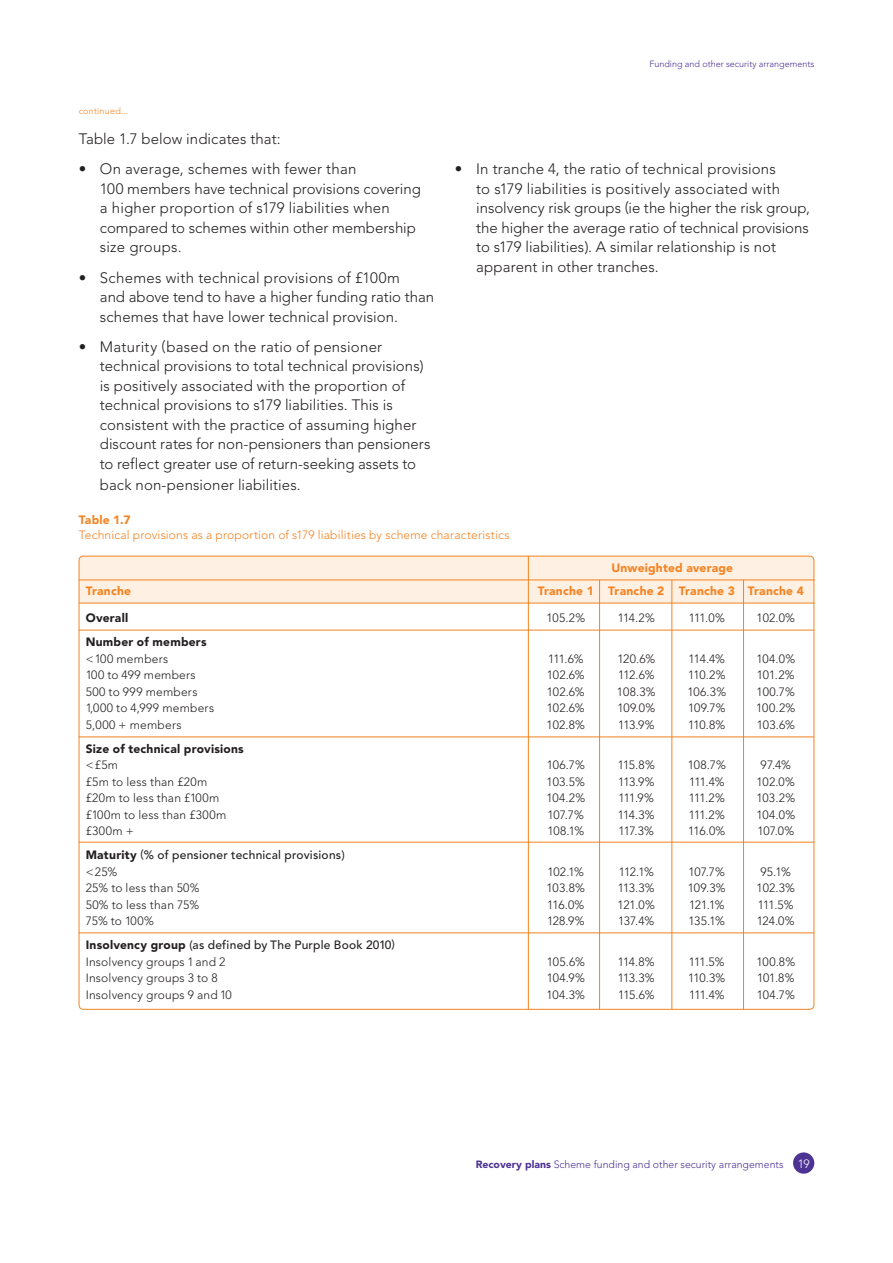
<style>
.page{position:relative;width:893px;height:1263px;background:#fff}
.page>*{position:absolute;margin:0;border:0;box-sizing:border-box;transform-origin:0 0}
.t1{font:300 15px/19.5px "Avenir LT Std";letter-spacing:.005em;color:#231f20}
.t2{font:300 12px "Avenir LT Std";letter-spacing:.015em;color:#231f20}
.t3{font:500 12px "Avenir LT Std";letter-spacing:.02em;color:#231f20}
.t4{font:300 12px "Avenir LT Std";letter-spacing:.015em;color:#f58220}
.t5{font:900 12px "Avenir LT Std";letter-spacing:.02em;color:#f58220}
.t6{font:900 12px "Avenir LT Std";letter-spacing:.02em;color:#231f20}
.t7{font:300 10.5px "Avenir LT Std";color:#4d3394}
.t8{font:300 9px "Avenir LT Std";color:#4d3394}
.t9{font:300 9px "Avenir LT Std";letter-spacing:.025em;color:#f58220}
.s1{font-weight:900}
.s2{font-size:12px;color:#fff}
</style>
<div class="page">
<svg style="left:79px;top:556px;width:735px;height:47px"></svg>
<hr style="left:79px;top:603px;width:735px;height:1px;background:#f58220">
<hr style="left:599px;top:580px;width:1px;height:429px;background:#f58220">
<hr style="left:671px;top:580px;width:1px;height:429px;background:#f58220">
<hr style="left:743px;top:580px;width:1px;height:429px;background:#f58220">
<hr style="left:528px;top:556px;width:1px;height:453px;background:#f58220">
<hr style="left:79px;top:736px;width:735px;height:1px;background:#f58220">
<hr style="left:79px;top:932px;width:735px;height:1px;background:#f58220">
<hr style="left:79px;top:842px;width:735px;height:1px;background:#f58220">
<hr style="left:79px;top:579px;width:735px;height:1px;background:#f58220">
<hr style="left:79px;top:630px;width:735px;height:1px;background:#f58220">
<div style="left:793px;top:1152px;width:21px;height:22px;background:#4d3394;border-radius:50%"></div>
<p class="t9" style="left:79px;top:106px;width:51px">continued...</p>
<p class="t1" style="left:79px;top:129px;width:204px">Table 1.7 below indicates that:</p>
<p class="t1" style="left:100px;top:160px;width:323px;text-indent:-21px">• On average, schemes with fewer than<br>100 members have technical provisions covering a higher propor tion of s179 liabilities when compared to schemes within other membership size groups.</p>
<p class="t1" style="left:100px;top:268px;width:336px;text-indent:-21px">• Schemes with technical provisions of £10 0m<br>and above tend to have a higher funding ratio than schemes that have lower technical provision.</p>
<p class="t1" style="left:100px;top:337px;width:332px;text-indent:-21px">• Maturity (based on the ratio of pensioner technical provisions to total technical provisions) is positively associated with the proportion of technical provisions to s179 liabilities. This is consistent with the practice of assuming higher discount rates for non-pensioners than pensioners to reflect greater use of return-seeking assets to</p>
<p class="t1" style="left:100px;top:475px;width:202px">back non-pensioner liabilities.</p>
<p class="t8" style="left:649px;top:59px;width:166px">Funding and other security arrangements</p>
<p class="t1" style="left:476px;top:159px;width:335px;text-indent:-21px">• In tranche 4, the ratio of technical provisions<br>to s179 liabilities is positively associated with insolvency risk groups (ie the higher the risk group, the higher the average ratio of technical provisions to s179 liabilities). A similar relationship is not apparent in other tranches.</p>
<p class="t5" style="left:79px;top:512px;width:53px">Table 1.7</p>
<p class="t4" style="left:79px;top:527px;width:432px">Technical provisions as a proportion of s179 liabilities by scheme characteristic s</p>
<p class="t5" style="left:611px;top:561px;width:123px">Unweighted average</p>
<p class="t5" style="left:86px;top:584px;width:47px">Tranche</p>
<p class="t5" style="left:538px;top:584px;width:58px">Tranche 1</p>
<p class="t5" style="left:608px;top:584px;width:58px">Tranche 2</p>
<p class="t5" style="left:679px;top:584px;width:58px">Tranche 3</p>
<p class="t5" style="left:748px;top:584px;width:58px">Tranche 4</p>
<p class="t6" style="left:86px;top:611px;width:44px">Overall</p>
<p class="t2" style="left:546px;top:611px;width:40px">105.2%</p>
<p class="t2" style="left:618px;top:611px;width:39px">114.2%</p>
<p class="t2" style="left:689px;top:611px;width:38px">111.0%</p>
<p class="t2" style="left:757px;top:611px;width:40px">102.0%</p>
<p class="t6" style="left:86px;top:635px;width:122px">Number of members</p>
<p class="t2" style="left:86px;top:651px;width:84px">&lt; 100 members</p>
<p class="t2" style="left:548px;top:651px;width:37px">111.6%</p>
<p class="t2" style="left:617px;top:651px;width:39px">120.6%</p>
<p class="t2" style="left:689px;top:651px;width:38px">114.4%</p>
<p class="t2" style="left:756px;top:651px;width:40px">104.0%</p>
<p class="t2" style="left:86px;top:668px;width:111px">100 to 499 members</p>
<p class="t2" style="left:547px;top:668px;width:39px">102.6%</p>
<p class="t2" style="left:618px;top:668px;width:38px">112.6%</p>
<p class="t2" style="left:688px;top:668px;width:39px">110.2%</p>
<p class="t2" style="left:757px;top:668px;width:39px">101.2%</p>
<p class="t2" style="left:86px;top:684px;width:113px">50 0 to 999 members</p>
<p class="t2" style="left:547px;top:684px;width:39px">102.6%</p>
<p class="t2" style="left:617px;top:684px;width:40px">108.3%</p>
<p class="t2" style="left:687px;top:684px;width:40px">10 6.3%</p>
<p class="t2" style="left:757px;top:684px;width:40px">10 0.7%</p>
<p class="t2" style="left:86px;top:701px;width:130px">1,0 0 0 to 4,999 members</p>
<p class="t2" style="left:547px;top:701px;width:39px">102.6%</p>
<p class="t2" style="left:617px;top:701px;width:39px">109.0%</p>
<p class="t2" style="left:688px;top:701px;width:39px">109.7%</p>
<p class="t2" style="left:756px;top:701px;width:41px">10 0.2%</p>
<p class="t2" style="left:86px;top:717px;width:97px">5,0 0 0 + members</p>
<p class="t2" style="left:547px;top:717px;width:40px">102.8%</p>
<p class="t2" style="left:618px;top:717px;width:38px">113.9 %</p>
<p class="t2" style="left:688px;top:717px;width:39px">110.8%</p>
<p class="t2" style="left:757px;top:717px;width:39px">103.6%</p>
<p class="t6" style="left:86px;top:741px;width:160px">Size of technical provisions</p>
<p class="t2" style="left:86px;top:758px;width:34px">&lt; £5m</p>
<p class="t2" style="left:547px;top:758px;width:40px">106.7%</p>
<p class="t2" style="left:618px;top:758px;width:38px">115.8%</p>
<p class="t2" style="left:688px;top:758px;width:40px">108.7%</p>
<p class="t2" style="left:761px;top:758px;width:32px">97.4%</p>
<p class="t2" style="left:86px;top:774px;width:123px">£5m to less than £20m</p>
<p class="t2" style="left:547px;top:774px;width:40px">103.5%</p>
<p class="t2" style="left:618px;top:774px;width:38px">113.9%</p>
<p class="t2" style="left:689px;top:774px;width:37px">111.4%</p>
<p class="t2" style="left:757px;top:774px;width:40px">102.0%</p>
<p class="t2" style="left:86px;top:791px;width:135px">£20m to less than £10 0m</p>
<p class="t2" style="left:546px;top:791px;width:40px">104.2%</p>
<p class="t2" style="left:618px;top:791px;width:37px">111.9%</p>
<p class="t2" style="left:689px;top:791px;width:38px">111.2%</p>
<p class="t2" style="left:756px;top:791px;width:40px">103.2%</p>
<p class="t2" style="left:86px;top:807px;width:142px">£10 0m to less than £30 0m</p>
<p class="t2" style="left:548px;top:807px;width:38px">107.7%</p>
<p class="t2" style="left:618px;top:807px;width:38px">114.3%</p>
<p class="t2" style="left:689px;top:807px;width:38px">111.2%</p>
<p class="t2" style="left:756px;top:807px;width:40px">104.0%</p>
<p class="t2" style="left:86px;top:824px;width:50px">£30 0m +</p>
<p class="t2" style="left:547px;top:824px;width:38px">108.1%</p>
<p class="t2" style="left:618px;top:824px;width:37px">117.3%</p>
<p class="t2" style="left:688px;top:824px;width:39px">116.0%</p>
<p class="t2" style="left:757px;top:824px;width:38px">107.0%</p>
<p class="t3" style="left:86px;top:848px;width:261px"><span class="s1">Maturity</span> (% of pensioner technical provisions)</p>
<p class="t2" style="left:86px;top:864px;width:33px">&lt; 25%</p>
<p class="t2" style="left:547px;top:864px;width:38px">102.1%</p>
<p class="t2" style="left:619px;top:864px;width:37px">112.1%</p>
<p class="t2" style="left:689px;top:864px;width:38px">107.7%</p>
<p class="t2" style="left:761px;top:864px;width:32px">95.1%</p>
<p class="t2" style="left:86px;top:881px;width:115px">25% to less than 50%</p>
<p class="t2" style="left:547px;top:881px;width:40px">103.8%</p>
<p class="t2" style="left:618px;top:881px;width:38px">113.3%</p>
<p class="t2" style="left:688px;top:881px;width:39px">109.3%</p>
<p class="t2" style="left:757px;top:881px;width:40px">102.3%</p>
<p class="t2" style="left:86px;top:897px;width:115px">50% to less than 75%</p>
<p class="t2" style="left:547px;top:897px;width:39px">116.0%</p>
<p class="t2" style="left:618px;top:897px;width:39px">121.0%</p>
<p class="t2" style="left:689px;top:897px;width:37px">121.1%</p>
<p class="t2" style="left:758px;top:897px;width:37px">111.5%</p>
<p class="t2" style="left:86px;top:914px;width:70px">75% to 10 0%</p>
<p class="t2" style="left:547px;top:914px;width:39px">128.9%</p>
<p class="t2" style="left:618px;top:914px;width:37px">137.4%</p>
<p class="t2" style="left:689px;top:914px;width:38px">135.1%</p>
<p class="t2" style="left:757px;top:914px;width:39px">124.0%</p>
<p class="t3" style="left:86px;top:938px;width:311px"><span class="s1">Insolvency group</span> (as defined by The Purple Book 2010)</p>
<p class="t2" style="left:86px;top:954px;width:141px">Insolvency groups 1 and 2</p>
<p class="t2" style="left:547px;top:954px;width:40px">105.6%</p>
<p class="t2" style="left:618px;top:954px;width:38px">114.8%</p>
<p class="t2" style="left:689px;top:954px;width:37px">111.5%</p>
<p class="t2" style="left:756px;top:954px;width:40px">10 0.8%</p>
<p class="t2" style="left:86px;top:971px;width:134px">Insolvency groups 3 to 8</p>
<p class="t2" style="left:547px;top:971px;width:40px">10 4.9%</p>
<p class="t2" style="left:618px;top:971px;width:38px">113.3%</p>
<p class="t2" style="left:688px;top:971px;width:39px">110.3%</p>
<p class="t2" style="left:757px;top:971px;width:39px">101.8%</p>
<p class="t2" style="left:86px;top:987px;width:148px">Insolvency groups 9 and 10</p>
<p class="t2" style="left:546px;top:987px;width:40px">10 4.3%</p>
<p class="t2" style="left:618px;top:987px;width:38px">115.6%</p>
<p class="t2" style="left:689px;top:987px;width:37px">111.4%</p>
<p class="t2" style="left:757px;top:987px;width:40px">10 4.7%</p>
<p class="t7" style="left:476px;top:1158px;width:335px"><span class="s1">Recovery plans</span> Scheme funding and other security arrangements <span class="s2">19</span></p>
</div>
